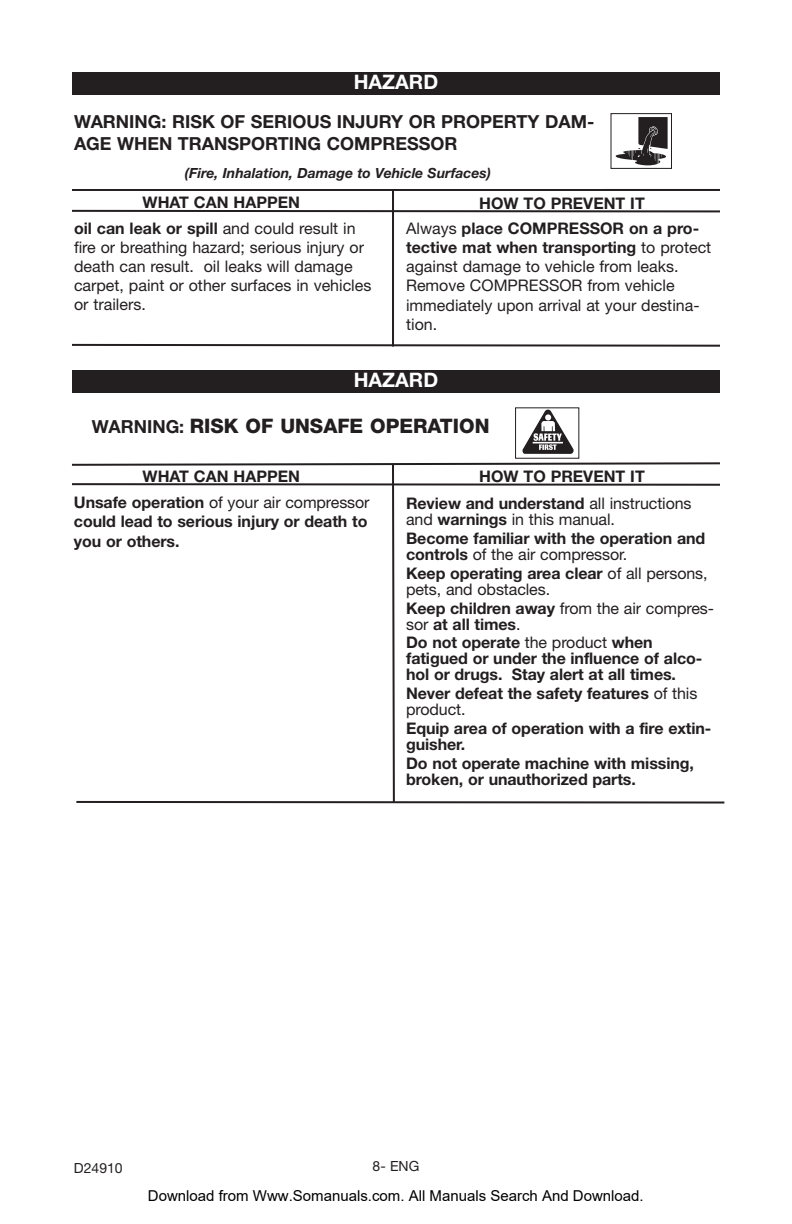
<style>
.page{position:relative;width:792px;height:1224px;background:#fff}
.page>*{position:absolute;margin:0;border:0;box-sizing:border-box;transform-origin:0 0}
.t1{font:800 20px "Helvetica Neue";color:#231f20}
.t2{font:700 20px "Helvetica Neue";color:#fff}
.t3{font:700 18px/21.6px "Helvetica Neue";color:#231f20}
.t4{font:700 16px/16px "Helvetica Neue";letter-spacing:-.005em;color:#231f20}
.t5{font:16px/19.2px "Helvetica Neue";color:#231f20}
.t6{font:15px "Arial";color:#000}
.t7{font:italic 700 14px "Helvetica Neue";color:#231f20}
.t8{font:14px "Helvetica Neue";color:#231f20}
.s1{font-weight:700}
.s2{font-weight:700;font-size:18px}
.s3{font-weight:400}
</style>
<div class="page">
<svg style="left:72px;top:462px;width:648px;height:339px"></svg>
<svg style="left:522px;top:409px;width:52px;height:45px"></svg>
<div style="left:515px;top:407px;width:64px;height:52px;border:1px solid #231f20"></div>
<hr style="left:76px;top:801px;width:648px;height:3px;background:#231f20">
<div style="left:72px;top:370px;width:648px;height:23px;background:#231f20"></div>
<hr style="left:72px;top:189px;width:648px;height:2px;background:#231f20">
<hr style="left:72px;top:210px;width:648px;height:2px;background:#231f20">
<hr style="left:392px;top:190px;width:2px;height:157px;background:#231f20">
<svg style="left:72px;top:343px;width:648px;height:4px"></svg>
<svg style="left:616px;top:117px;width:52px;height:48px"></svg>
<div style="left:610px;top:113px;width:62px;height:56px;border:1px solid #231f20"></div>
<div style="left:72px;top:72px;width:648px;height:23px;background:#231f20"></div>
<p class="t2" style="left:354px;top:74px;width:86px">HAZARD</p>
<p class="t3" style="left:74px;top:113px;width:522px">WARNING: RISK OF SERIOUS INJURY OR PROPERTY DAM-<br>AGE WHEN TRANSPORTING COMPRESSOR</p>
<p class="t7" style="left:185px;top:168px;width:307px">(Fire, Inhalation, Damage to Vehicle Surfaces)</p>
<p class="t4" style="left:143px;top:196px;width:159px">WHAT CAN HAPPEN</p>
<p class="t4" style="left:479px;top:197px;width:167px">HOW TO PREVENT IT</p>
<p class="t5" style="left:74px;top:220px;width:299px"><span class="s1">oil can leak or spill</span> and could result in fire or breathing hazard; serious injury or death can result. oil leaks will damage carpet, paint or other surfaces in vehicles or trailers.</p>
<p class="t5" style="left:406px;top:220px;width:307px">Always <span class="s1">place COMPRESSOR on a pro&shy;tective mat when transporting</span> to protect against damage to vehicle from leaks.<br>Remove COMPRESSOR from vehicle immediately upon arrival at your destina&shy;tion.</p>
<p class="t2" style="left:354px;top:372px;width:86px">HAZARD</p>
<p class="t1" style="left:92px;top:419px;width:399px"><span class="s2">WARNING:</span> RISK OF UNSAFE OPERATION</p>
<p class="t4" style="left:143px;top:469px;width:159px">WHAT CAN HAPPEN</p>
<p class="t4" style="left:479px;top:470px;width:167px">HOW TO PREVENT IT</p>
<p class="t4" style="left:74px;top:494px;width:297px;line-height:19.2px">Unsafe operation <span class="s3">of your air compressor </span>could lead to serious injury or death to you or others.</p>
<p class="t5" style="left:406px;top:497px;width:287px;line-height:16px"><span class="s1">Review and understand</span> all instructions and <span class="s1">warnings</span> in this manual.</p>
<p class="t4" style="left:406px;top:532px;width:301px">Become familiar with the operation and controls <span class="s3">of the air compressor.</span></p>
<p class="t5" style="left:406px;top:567px;width:303px;line-height:16px"><span class="s1">Keep operating area clear</span> of all persons, pets, and obstacles.</p>
<p class="t4" style="left:406px;top:601px;width:309px">Keep children away <span class="s3">from the air compres&shy;sor</span> at all times<span class="s3">.</span></p>
<p class="t4" style="left:406px;top:636px;width:298px">Do not operate <span class="s3">the product</span> when fatigued or under the influence of alco&shy;hol or drugs. Stay alert at all times.</p>
<p class="t4" style="left:406px;top:687px;width:293px">Never defeat the safety features <span class="s3">of this product.</span></p>
<p class="t4" style="left:406px;top:722px;width:307px">Equip area of operation with a fire extin&shy;guisher.</p>
<p class="t4" style="left:406px;top:757px;width:289px">Do not operate machine with missing, broken, or unauthorized parts.</p>
<p class="t8" style="left:74px;top:1163px;width:50px">D24910</p>
<p class="t8" style="left:373px;top:1161px;width:48px">8- ENG</p>
<p class="t6" style="left:148px;top:1187px;width:497px">Download from Www.Somanuals.com. All Manuals Search And Download.</p>
</div>
